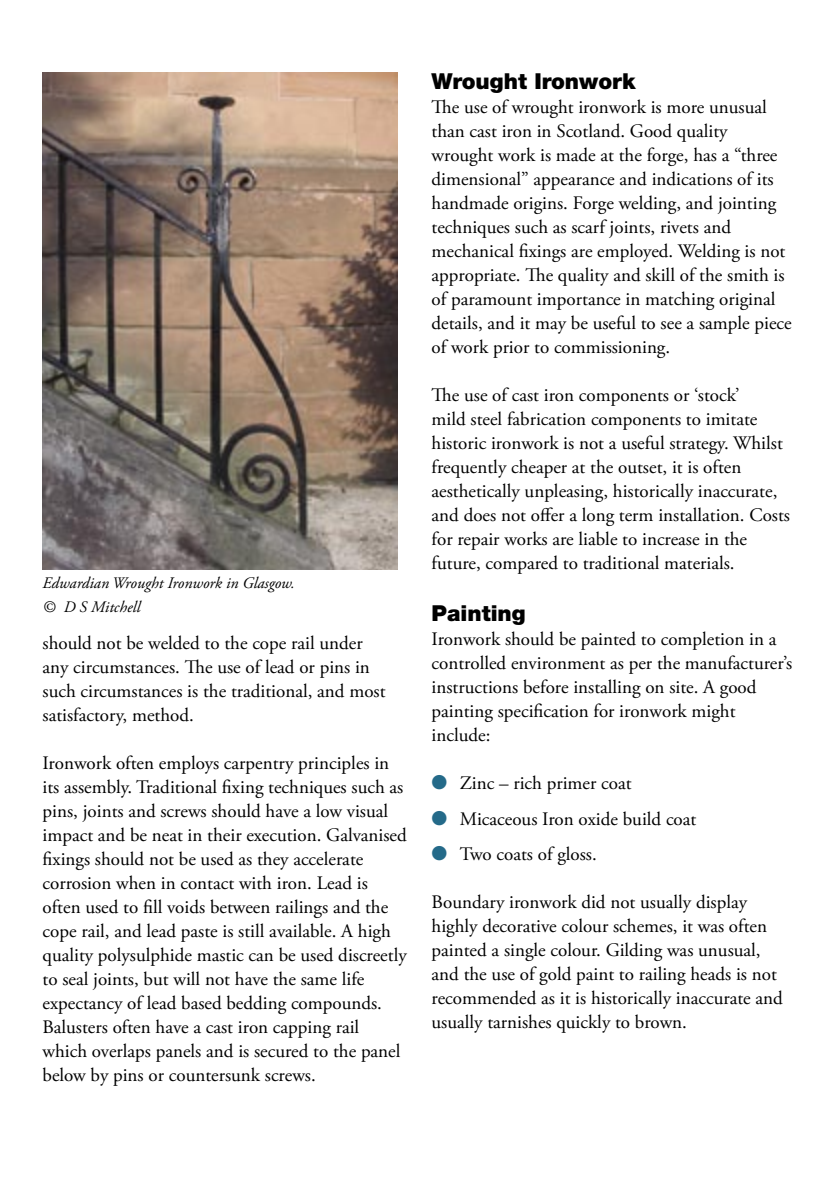
<style>
.page{position:relative;width:840px;height:1191px;background:#fff}
.page>*{position:absolute;margin:0;border:0;box-sizing:border-box;transform-origin:0 0}
.Subhead_1{font:900 22px "Helvetica Neue";color:#000}
.Body{font:19px/24px "Adobe Garamond Pro";color:#000}
.Body-2{font:italic 16px/24px "Adobe Garamond Pro";color:#000}
.s1{color:#246a89}
</style>
<div class="page">
<img style="left:43px;top:72px;width:354px;height:497px">
<p class="Body-2" style="left:43px;top:571px;width:253px">Edwardian Wrought Ironwork in Glasgow. © D S Mitchell</p>
<p class="Body" style="left:43px;top:631px;width:344px">should not be welded to the cope rail under any circumstances. The use of lead or pins in such circumstances is the traditional, and most satisfactory, method.</p>
<p class="Body" style="left:43px;top:751px;width:365px">Ironwork often employs carpentry principles in its assembly. Traditional fixing techniques such as pins, joints and screws should have a low visual impact and be neat in their execution. Galvanised fixings should not be used as they accelerate corrosion when in contact with iron. Lead is often used to fill voids between railings and the cope rail, and lead paste is still available. A high quality polysulphide mastic can be used discreetly to seal joints, but will not have the same life expectancy of lead based bedding compounds.<br>Balusters often have a cast iron capping rail which overlaps panels and is secured to the panel below by pins or countersunk screws.</p>
<p class="Subhead_1" style="left:431px;top:68px;width:205px">Wrought Ironwork</p>
<p class="Body" style="left:431px;top:96px;width:361px">The use of wrought ironwork is more unusual than cast iron in Scotland. Good quality wrought work is made at the forge, has a “three dimensional” appearance and indications of its handmade origins. Forge welding, and jointing techniques such as scarf joints, rivets and mechanical fixings are employed. Welding is not appropriate. The quality and skill of the smith is of paramount importance in matching original details, and it may be useful to see a sample piece of work prior to commissioning.</p>
<p class="Body" style="left:431px;top:384px;width:360px">The use of cast iron components or ‘stock’<br>mild steel fabrication components to imitate historic ironwork is not a useful strategy. Whilst frequently cheaper at the outset, it is often aesthetically unpleasing, historically inaccurate, and does not offer a long term installation. Costs for repair works are liable to increase in the future, compared to traditional materials.</p>
<p class="Subhead_1" style="left:431px;top:600px;width:96px">Painting</p>
<p class="Body" style="left:431px;top:628px;width:362px">Ironwork should be painted to completion in a controlled environment as per the manufacturer’s instructions before installing on site. A good painting specification for ironwork might include:</p>
<p class="Body" style="left:431px;top:772px;width:201px"><span class="s1">●</span> Zinc – rich primer coat</p>
<p class="Body" style="left:431px;top:807px;width:266px"><span class="s1">●</span> Micaceous Iron oxide build coat</p>
<p class="Body" style="left:431px;top:842px;width:167px"><span class="s1">●</span> Two coats of gloss.</p>
<p class="Body" style="left:431px;top:890px;width:352px">Boundary ironwork did not usually display highly decorative colour schemes, it was often painted a single colour. Gilding was unusual, and the use of gold paint to railing heads is not recommended as it is historically inaccurate and usually tarnishes quickly to brown.</p>
</div>
